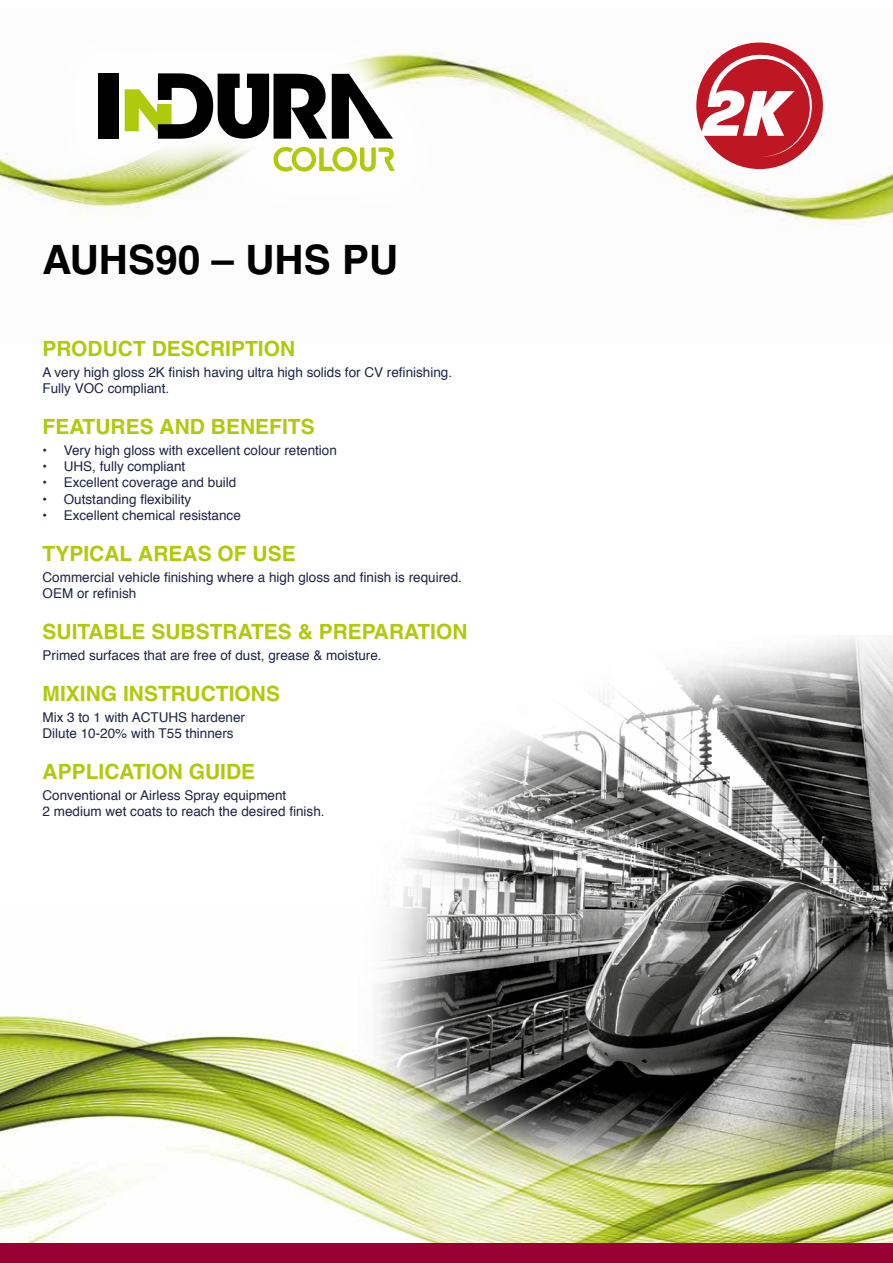
<style>
.page{position:relative;width:893px;height:1263px;background:#fff}
.page>*{position:absolute;margin:0;border:0;box-sizing:border-box;transform-origin:0 0}
.t1{font:italic 800 70.05px "Paralucent";color:#fff}
.t2{font:700 40.5px "Helvetica";color:#000}
.t3{font:700 21px "Helvetica";color:#afca0b}
.t4{font:13.5px/16.2px "Helvetica";color:#1d2545}
</style>
<div class="page">
<img style="left:0;top:42px;width:893px;height:186px">
<div style="left:43px;top:18px;width:406px;height:210px;background:#fff"></div>
<div style="left:99px;top:73px;width:20px;height:66px;background:#000"></div>
<svg style="left:125px;top:73px;width:270px;height:101px"></svg>
<img style="left:0;top:1009px;width:893px;height:235px">
<img style="left:89px;top:636px;width:804px;height:544px">
<div style="left:696px;top:43px;width:127px;height:126px;background:#be1622;border-radius:50%"></div>
<svg style="left:708px;top:54px;width:105px;height:103px"></svg>
<div style="left:0;top:1244px;width:893px;height:19px;background:#903"></div>
<h2 class="t2" style="left:43px;top:235px;width:357px">AUHS90 – UHS PU</h2>
<h3 class="t3" style="left:43px;top:336px;width:254px">PRODUCT DESCRIPTION</h3>
<p class="t4" style="left:43px;top:365px;width:411px">A very high gloss 2K finish having ultra high solids for CV refinishing.<br>Fully VOC compliant.</p>
<h3 class="t3" style="left:43px;top:414px;width:274px">FEATURES AND BENEFITS</h3>
<p class="t4" style="left:43px;top:443px;width:296px">• Very high gloss with excellent colour retention</p>
<p class="t4" style="left:43px;top:459px;width:144px">• UHS, fully compliant</p>
<p class="t4" style="left:43px;top:475px;width:195px">• Excellent coverage and build</p>
<p class="t4" style="left:43px;top:491px;width:150px">• Outstanding flexibility</p>
<p class="t4" style="left:43px;top:508px;width:200px">• Excellent chemical resistance</p>
<h3 class="t3" style="left:43px;top:541px;width:255px">TYPICAL AREAS OF USE</h3>
<p class="t4" style="left:43px;top:570px;width:421px">Commercial vehicle finishing where a high gloss and finish is required.<br>OEM or refinish</p>
<h3 class="t3" style="left:43px;top:619px;width:427px">SUITABLE SUBSTRATES &amp; PREPARATION</h3>
<p class="t4" style="left:43px;top:648px;width:341px">Primed surfaces that are free of dust, grease &amp; moisture.</p>
<h3 class="t3" style="left:43px;top:681px;width:239px">MIXING INSTRUCTIONS</h3>
<p class="t4" style="left:43px;top:709px;width:204px">Mix 3 to 1 with ACTUHS hardener<br>Dilute 10-20% with T55 thinners</p>
<h3 class="t3" style="left:43px;top:759px;width:214px">APPLICATION GUIDE</h3>
<p class="t4" style="left:43px;top:787px;width:284px">Conventional or Airless Spray equipment<br>2 medium wet coats to reach the desired finish.</p>
<h1 class="t1" style="left:702px;top:70px;width:86px">2K</h1>
</div>
